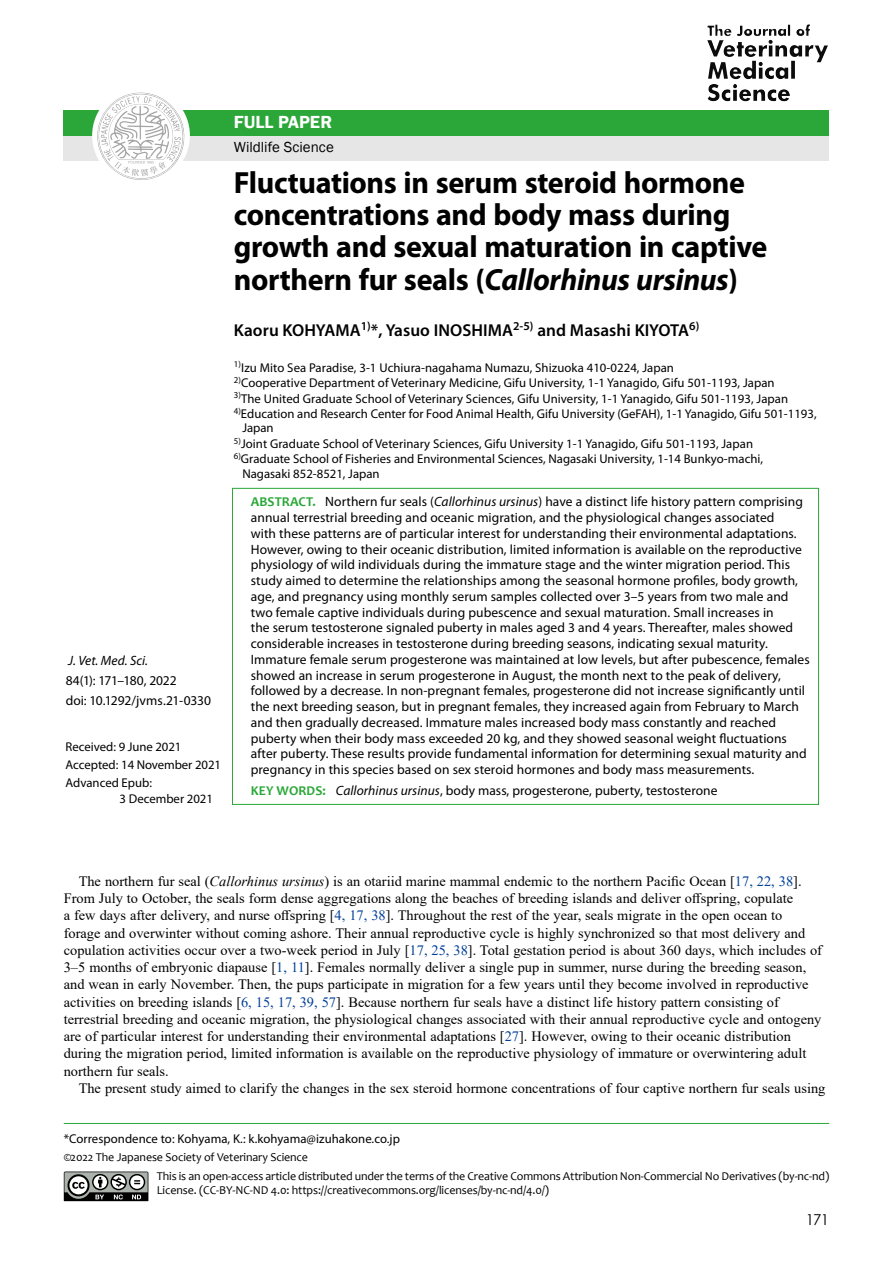
<style>
.page{position:relative;width:893px;height:1263px;background:#fff}
.page>*{position:absolute;margin:0;border:0;box-sizing:border-box;transform-origin:0 0}
.t1{font:700 30.75px/32.2px "Myriad Pro";letter-spacing:-.01em;color:#000}
.t2{font:600 18px "Franklin Gothic";color:#fff}
.t3{font:600 17.25px "Myriad Pro";letter-spacing:.005em;color:#000}
.t4{font:15px "Franklin Gothic";color:#000}
.t5{font:15px "Century Gothic";color:#000}
.t6{font:14.25px/17.2px "Times New Roman";color:#000}
.t7{font:13.5px/15.8px "Myriad Pro";letter-spacing:.005em;color:#000}
.t8{font:italic 13.5px "Myriad Pro";color:#000}
.t9{font:12.75px/15.6px "Myriad Pro";letter-spacing:.005em;color:#000}
.t10{font:12px/20px "Candara";letter-spacing:-.01em;color:#000}
.s1{font-style:italic}
.s2{font-family:"Candara";font-weight:700;color:#2aa738}
.s3{color:#003f98}
</style>
<div class="page">
<hr style="left:64px;top:1123px;width:765px;height:1px;background:#2aa738">
<div style="left:64px;top:136px;width:765px;height:25px;background:#e6e6e6"></div>
<div style="left:64px;top:111px;width:765px;height:25px;background:#2aa738"></div>
<div style="left:92px;top:87px;width:98px;height:97px;background:#fff;border-radius:50%"></div>
<svg style="left:94px;top:92px;width:93px;height:88px"></svg>
<img style="left:707px;top:24px;width:106px;height:33px">
<svg style="left:64px;top:1171px;width:84px;height:30px"></svg>
<p class="t8" style="left:68px;top:652px;width:81px">J. Vet. Med. Sci.</p>
<p class="t7" style="left:66px;top:671px;width:147px;line-height:20px">84(1): 171–180, 2022<br>doi: 10.1292/jvms.21-0330</p>
<p class="t9" style="left:66px;top:738px;width:157px;line-height:17.9px">Received: 9 June 2021<br>Accepted: 14 November 2021<br>Advanced Epub:</p>
<p class="t9" style="left:120px;top:790px;width:95px">3 December 2021</p>
<h2 class="t2" style="left:234px;top:111px;width:100px">FULL PAPER</h2>
<p class="t4" style="left:234px;top:138px;width:101px">Wildlife Science</p>
<h1 class="t1" style="left:234px;top:165px;width:535px">Fluctuations in serum steroid hormone concentrations and body mass during growth and sexual maturation in captive northern fur seals (<span class="s1">Callorhinus ursinus</span>)</h1>
<p class="t3" style="left:234px;top:319px;width:467px">Kaoru KOHYAMA<sup>1)</sup>*, Yasuo INOSHIMA<sup>2-5)</sup> and Masashi KIYOTA<sup>6)</sup></p>
<p class="t9" style="left:234px;top:359px;width:584px"><sup>1)</sup>Izu Mito Sea Paradise, 3-1 Uchiura-nagahama Numazu, Shizuoka 410-0224, Japan<br><sup>2)</sup>Cooperative Department of Veterinary Medicine, Gifu University, 1-1 Yanagido, Gifu 501-1193, Japan<br><sup>3)</sup>The United Graduate School of Veterinary Sciences, Gifu University, 1-1 Yanagido, Gifu 501-1193, Japan <sup>4)</sup>Education and Research Center for Food Animal Health, Gifu University (GeFAH), 1-1 Yanagido, Gifu 501-1193,</p>
<p class="t9" style="left:234px;top:420px;width:531px;text-indent:9px">Japan<br><sup>5)</sup>Joint Graduate School of Veterinary Sciences, Gifu University 1-1 Yanagido, Gifu 501-1193, Japan<br><sup>6)</sup>Graduate School of Fisheries and Environmental Sciences, Nagasaki University, 1-14 Bunkyo-machi,</p>
<p class="t9" style="left:242px;top:465px;width:139px">Nagasaki 852-8521, Japan</p>
<p class="t7" style="left:251px;top:494px;width:560px"><span class="s2">ABSTRACT.</span> Northern fur seals (<span class="s1">Callorhinus ursinus</span>) have a distinct life history pattern comprising annual terrestrial breeding and oceanic migration, and the physiological changes associated<br>with these patterns are of particular interest for understanding their environmental adaptations.<br>However, owing to their oceanic distribution, limited information is available on the reproductive physiology of wild individuals during the immature stage and the winter migration period. This study aimed to determine the relationships among the seasonal hormone profiles, body growth, age, and pregnancy using monthly serum samples collected over 3–5 years from two male and two female captive individuals during pubescence and sexual maturation. Small increases in<br>the serum testosterone signaled puberty in males aged 3 and 4 years. Thereafter, males showed considerable increases in testosterone during breeding seasons, indicating sexual maturity.<br>Immature female serum progesterone was maintained at low levels, but after pubescence, females showed an increase in serum progesterone in August, the month next to the peak of delivery, followed by a decrease. In non-pregnant females, progesterone did not increase significantly until the next breeding season, but in pregnant females, they increased again from February to March and then gradually decreased. Immature males increased body mass constantly and reached puberty when their body mass exceeded 20 kg, and they showed seasonal weight fluctuations after puberty. These results provide fundamental information for determining sexual maturity and pregnancy in this species based on sex steroid hormones and body mass measurements.</p>
<p class="t7" style="left:251px;top:782px;width:468px"><span class="s2">KEY WORDS:</span> <span class="s1">Callorhinus ursinus</span>, body mass, progesterone, puberty, testosterone</p>
<p class="t6" style="left:64px;top:872px;width:760px;text-indent:15px">The northern fur seal (<span class="s1">Callorhinus ursinus</span>) is an otariid marine mammal endemic to the northern Pacific Ocean [<span class="s3">17, 22, 38</span>].<br>From July to October, the seals form dense aggregations along the beaches of breeding islands and deliver offspring, copulate<br>a few days after delivery, and nurse offspring [<span class="s3">4, 17, 38</span>]. Throughout the rest of the year, seals migrate in the open ocean to forage and overwinter without coming ashore. Their annual reproductive cycle is highly synchronized so that most delivery and copulation activities occur over a two-week period in July [<span class="s3">17, 25, 38</span>]. Total gestation period is about 360 days, which includes of 3–5 months of embryonic diapause [<span class="s3">1, 11</span>]. Females normally deliver a single pup in summer, nurse during the breeding season, and wean in early November. Then, the pups participate in migration for a few years until they become involved in reproductive activities on breeding islands [<span class="s3">6, 15, 17, 39, 57</span>]. Because northern fur seals have a distinct life history pattern consisting of terrestrial breeding and oceanic migration, the physiological changes associated with their annual reproductive cycle and ontogeny are of particular interest for understanding their environmental adaptations [<span class="s3">27</span>]. However, owing to their oceanic distribution during the migration period, limited information is available on the reproductive physiology of immature or overwintering adult northern fur seals.</p>
<p class="t6" style="left:79px;top:1079px;width:748px">The present study aimed to clarify the changes in the sex steroid hormone concentrations of four captive northern fur seals using</p>
<p class="t9" style="left:64px;top:1130px;width:338px">*Correspondence to: Kohyama, K.: k.kohyama@izuhakone.co.jp</p>
<p class="t10" style="left:157px;top:1146px;width:674px;text-indent:-93px">©2022 The Japanese Society of Veterinary Science<br>This is an open-access article distributed under the terms of the Creative Commons Attribution Non-Commercial No Derivatives (by-nc-nd)</p>
<p class="t10" style="left:157px;top:1180px;width:394px">License. (CC-BY-NC-ND 4.0: https://creativecommons.org/licenses/by-nc-nd/4.0/)</p>
<p class="t5" style="left:806px;top:1209px;width:25px">171</p>
</div>
